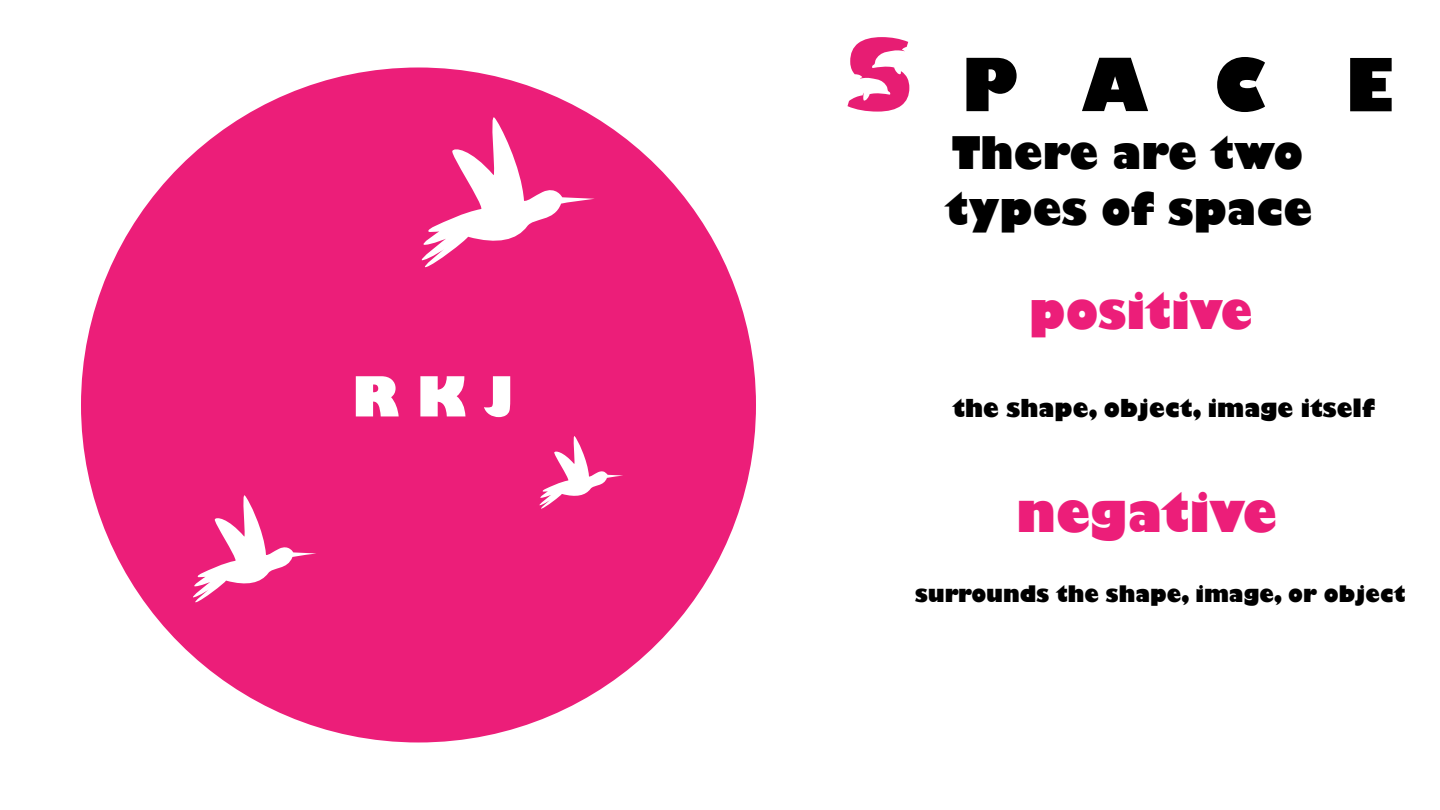
<style>
.page{position:relative;width:1440px;height:810px;background:#fff}
.page>*{position:absolute;margin:0;border:0;box-sizing:border-box;transform-origin:0 0}
.t1{font:800 71.55px "Gill Sans";color:#000;scale:.94 1}
.t2{font:800 52.5px "Gill Sans";letter-spacing:-.005em;color:#ec1e79;scale:.94 1}
.t3{font:800 48.68px "Gill Sans";color:#ec1e79;scale:.94 1}
.t4{font:800 43.8px "Gill Sans";color:#000;scale:.95 1}
.t5{font:800 24.15px "Gill Sans";color:#000;scale:.94 1}
.t6{font:800 22.2px "Gill Sans";color:#000;scale:.94 1}
</style>
<div class="page">
<svg style="left:848px;top:37px;width:61px;height:75px"></svg>
<svg style="left:81px;top:67px;width:675px;height:675px;fill:#ec1e79"></svg>
<svg style="left:373px;top:385px;width:5px;height:7px"></svg>
<svg style="left:188px;top:492px;width:129px;height:112px"></svg>
<svg style="left:415px;top:112px;width:180px;height:158px"></svg>
<svg style="left:536px;top:434px;width:87px;height:76px"></svg>
<h1 class="t1" style="left:961px;top:40px;width:461px">PAC E</h1>
<h3 class="t4" style="left:952px;top:125px;width:372px">There are two</h3>
<h3 class="t4" style="left:945px;top:182px;width:388px">types of space</h3>
<h3 class="t3" style="left:1029px;top:281px;width:239px">positive</h3>
<p class="t5" style="left:952px;top:393px;width:451px">the shape, object, image itself</p>
<h2 class="t2" style="left:1017px;top:480px;width:279px">negative</h2>
<p class="t6" style="left:915px;top:580px;width:523px">surrounds the shape, image, or object</p>
</div>
